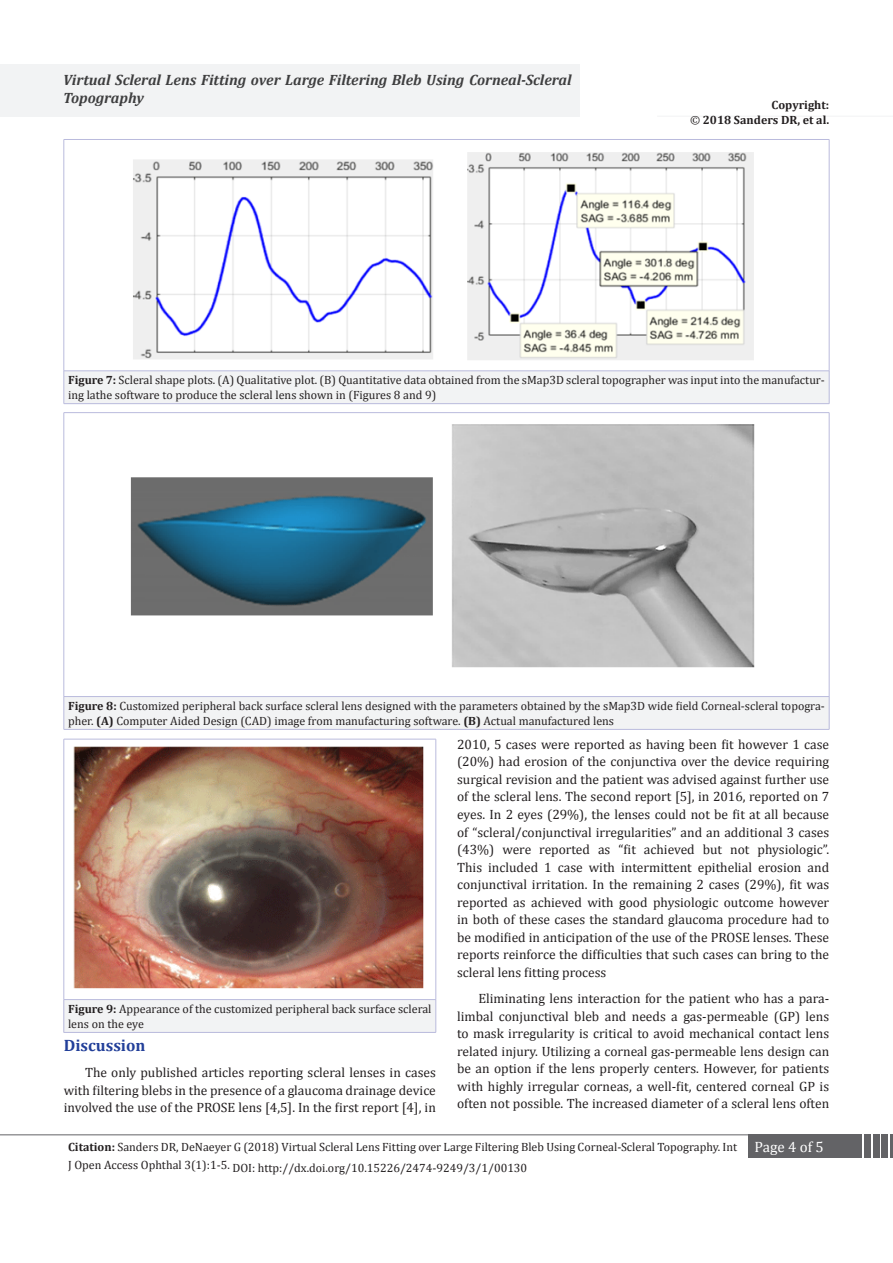
<style>
.page{position:relative;width:893px;height:1263px;background:#fff}
.page>*{position:absolute;margin:0;border:0;box-sizing:border-box;transform-origin:0 0}
.t1{font:700 16.5px "Cambria";color:#223f99}
.t2{font:italic 700 15px/18px "Cambria";color:#3e3e3f}
.t3{font:13.5px/17.5px "Cambria";color:#231f20;text-align:justify}
.t4{font:12px/15px "Cambria";color:#231f20}
.t5{font:700 12px/15px "Cambria";color:#231f20;text-align:right}
.s1{font-weight:400}
.s2{font-weight:700}
.s3{font-size:15px;color:#fff}
</style>
<div class="page">
<hr style="left:0;top:1134px;width:749px;height:1px;background:#636366">
<div style="left:748px;top:1134px;width:114px;height:24px;background:#636366"></div>
<div style="left:864px;top:1134px;width:7px;height:24px;background:#636366"></div>
<div style="left:873px;top:1134px;width:6px;height:24px;background:#636366"></div>
<div style="left:881px;top:1134px;width:7px;height:24px;background:#636366"></div>
<hr style="left:890px;top:1134px;width:3px;height:24px;background:#636366">
<div style="left:0;top:64px;width:580px;height:52px;background:#f2f3f4"></div>
<hr style="left:657px;top:116px;width:236px;height:1px;background:#f2f3f4">
<div style="left:64px;top:371px;width:765px;height:33px;background:#f2f3f4"></div>
<hr style="left:64px;top:139px;width:765px;height:1px;background:#babbdd">
<hr style="left:64px;top:140px;width:1px;height:231px;background:#babbdd">
<hr style="left:829px;top:140px;width:1px;height:231px;background:#babbdd">
<hr style="left:64px;top:371px;width:765px;height:1px;background:#babbdd">
<hr style="left:64px;top:371px;width:1px;height:33px;background:#babbdd">
<hr style="left:829px;top:371px;width:1px;height:33px;background:#babbdd">
<hr style="left:64px;top:403px;width:765px;height:1px;background:#babbdd">
<img style="left:133px;top:152px;width:621px;height:208px">
<div style="left:64px;top:696px;width:765px;height:33px;background:#f2f3f4"></div>
<hr style="left:64px;top:412px;width:765px;height:1px;background:#babbdd">
<hr style="left:64px;top:413px;width:1px;height:283px;background:#babbdd">
<hr style="left:829px;top:413px;width:1px;height:283px;background:#babbdd">
<hr style="left:64px;top:696px;width:765px;height:1px;background:#babbdd">
<hr style="left:64px;top:697px;width:1px;height:32px;background:#babbdd">
<hr style="left:829px;top:697px;width:1px;height:32px;background:#babbdd">
<hr style="left:64px;top:729px;width:765px;height:1px;background:#babbdd">
<img style="left:130px;top:424px;width:625px;height:244px">
<div style="left:64px;top:999px;width:372px;height:33px;background:#f2f3f4"></div>
<hr style="left:64px;top:739px;width:372px;height:1px;background:#babbdd">
<hr style="left:64px;top:739px;width:1px;height:260px;background:#babbdd">
<hr style="left:436px;top:739px;width:1px;height:260px;background:#babbdd">
<hr style="left:64px;top:999px;width:372px;height:1px;background:#babbdd">
<hr style="left:64px;top:999px;width:1px;height:33px;background:#babbdd">
<hr style="left:436px;top:999px;width:1px;height:33px;background:#babbdd">
<hr style="left:64px;top:1032px;width:372px;height:1px;background:#babbdd">
<img style="left:73px;top:746px;width:351px;height:243px">
<p class="t2" style="left:63px;top:70px;width:510px">Virtual Scleral Lens Fitting over Large Filtering Bleb Using Corneal-Scleral<br>Topography</p>
<p class="t5" style="left:690px;top:97px;width:141px">Copyright:<br><span class="s1">©</span> 2018 Sanders DR, et al.</p>
<p class="t4" style="left:68px;top:373px;width:758px"><span class="s2">Figure 7:</span> Scleral shape plots. (A) Qualitative plot. (B) Quantitative data obtained from the sMap3D scleral topographer was input into the manufactur&shy;ing lathe software to produce the scleral lens shown in (Figures 8 and 9)</p>
<p class="t4" style="left:68px;top:698px;width:758px"><span class="s2">Figure 8:</span> Customized peripheral back surface scleral lens designed with the parameters obtained by the sMap3D wide field Corneal-scleral topogra&shy;pher. <span class="s2">(A)</span> Computer Aided Design (CAD) image from manufacturing software. <span class="s2">(B)</span> Actual manufactured lens</p>
<p class="t4" style="left:68px;top:1001px;width:365px"><span class="s2">Figure 9:</span> Appearance of the customized peripheral back surface scleral lens on the eye</p>
<p class="t1" style="left:64px;top:1034px;width:83px">Discussion</p>
<p class="t3" style="left:64px;top:1064px;width:374px;text-indent:21px">The only published articles reporting scleral lenses in cases with filtering blebs in the presence of a glaucoma drainage device involved the use of the PROSE lens [4,5]. In the first report [4], in</p>
<p class="t3" style="left:457px;top:735px;width:374px">2010, 5 cases were reported as having been fit however 1 case (20%) had erosion of the conjunctiva over the device requiring surgical revision and the patient was advised against further use of the scleral lens. The second report [5], in 2016, reported on 7 eyes. In 2 eyes (29%), the lenses could not be fit at all because of “scleral/conjunctival irregularities” and an additional 3 cases (43%) were reported as “fit achieved but not physiologic”.<br>This included 1 case with intermittent epithelial erosion and conjunctival irritation. In the remaining 2 cases (29%), fit was reported as achieved with good physiologic outcome however in both of these cases the standard glaucoma procedure had to be modified in anticipation of the use of the PROSE lenses. These reports reinforce the difficulties that such cases can bring to the scleral lens fitting process</p>
<p class="t3" style="left:457px;top:989px;width:374px;text-indent:21px">Eliminating lens interaction for the patient who has a para&shy;limbal conjunctival bleb and needs a gas-permeable (GP) lens to mask irregularity is critical to avoid mechanical contact lens related injury. Utilizing a corneal gas-permeable lens design can be an option if the lens properly centers. However, for patients with highly irregular corneas, a well-fit, centered corneal GP is often not possible. The increased diameter of a scleral lens often</p>
<p class="t4" style="left:68px;top:1136px;width:757px;line-height:21px"><span class="s2">Citation:</span> Sanders DR, DeNaeyer G (2018) Virtual Scleral Lens Fitting over Large Filtering Bleb Using Corneal-Scleral Topography. Int <span class="s3">Page 4 of 5<br></span>J Open Access Ophthal 3(1):1-5. DOI: http://dx.doi.org/10.15226/2474-9249/3/1/00130</p>
</div>
